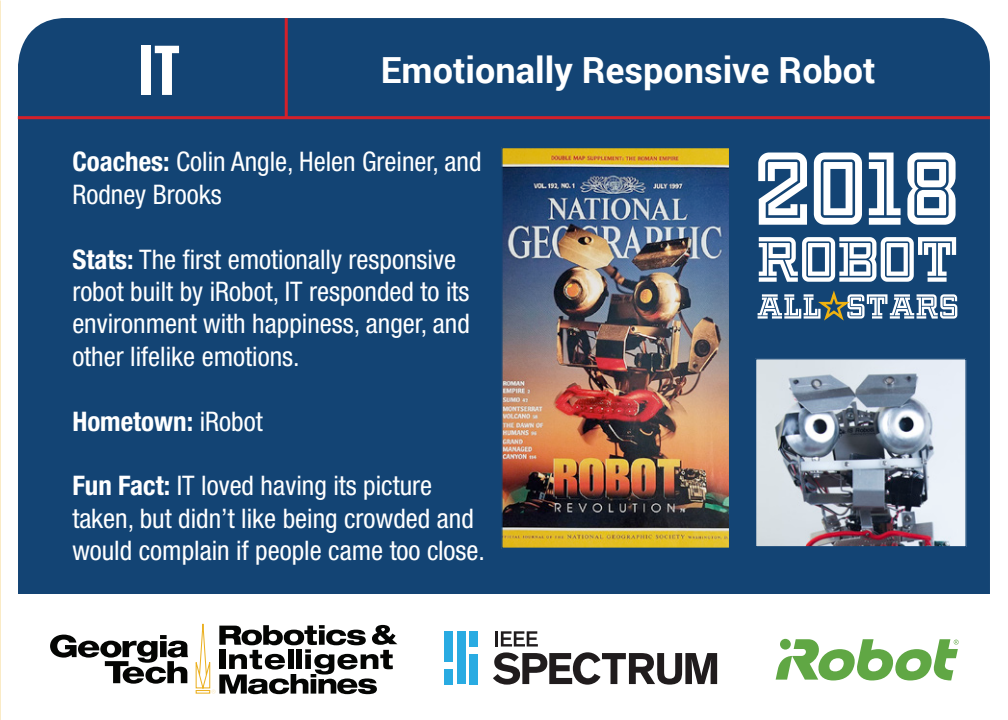
<style>
.page{position:relative;width:1008px;height:720px;background:#fff}
.page>*{position:absolute;margin:0;border:0;box-sizing:border-box;transform-origin:0 0}
.t1{font:700 56px "Oswald";color:#fff}
.t2{font:700 36px "Roboto";color:#fff}
.t3{font:condensed 27.2px/32.4px "Helvetica Neue LT Std";color:#fff}
.t4{font:700 condensed 27.2px "Helvetica Neue LT Std";color:#fff}
.s1{font-weight:700}
.s2{font-weight:400}
</style>
<div class="page">
<svg style="left:0;top:18px;width:1px;height:684px"></svg>
<img style="left:0;top:81px;width:1px;height:560px">
<div style="left:18px;top:18px;width:972px;height:576px;background:#134474"></div>
<hr style="left:285px;top:18px;width:3px;height:100px;background:#d3202a">
<img style="left:757px;top:360px;width:208px;height:186px">
<div style="left:755px;top:358px;width:212px;height:190px;border:1px solid #134474"></div>
<svg style="left:758px;top:237px;width:199px;height:87px"></svg>
<svg style="left:758px;top:153px;width:198px;height:72px"></svg>
<hr style="left:18px;top:116px;width:972px;height:3px;background:#d3202a">
<div style="left:445px;top:631px;width:8px;height:30px;background:#29abe2"></div>
<div style="left:445px;top:669px;width:8px;height:15px;background:#29abe2"></div>
<div style="left:469px;top:654px;width:9px;height:30px;background:#29abe2"></div>
<div style="left:469px;top:631px;width:9px;height:16px;background:#29abe2"></div>
<div style="left:457px;top:631px;width:9px;height:53px;background:#29abe2"></div>
<svg style="left:493px;top:631px;width:224px;height:54px"></svg>
<svg style="left:776px;top:639px;width:183px;height:41px"></svg>
<img style="left:503px;top:149px;width:225px;height:398px">
<div style="left:501px;top:147px;width:229px;height:402px;border:1px solid #134474"></div>
<svg style="left:50px;top:635px;width:138px;height:49px"></svg>
<svg style="left:195px;top:624px;width:202px;height:70px"></svg>
<h1 class="t1" style="left:139px;top:29px;width:42px">IT</h1>
<p class="t2" style="left:381px;top:45px;width:496px">Emotionally Responsive Robot</p>
<p class="t3" style="left:72px;top:145px;width:411px"><span class="s1">Coaches:</span> Colin Angle, Helen Greiner, and<br>Rodney Brooks</p>
<p class="t3" style="left:72px;top:243px;width:399px"><span class="s1">Stats:</span> The first emotionally responsive robot built by iRobot, IT responded to its environment with happiness, anger, and other lifelike emotions.</p>
<p class="t4" style="left:72px;top:404px;width:192px">Hometown: <span class="s2">iRobot</span></p>
<p class="t3" style="left:72px;top:469px;width:414px"><span class="s1">Fun Fact:</span> IT loved having its picture taken, but didn’t like being crowded and would complain if people came too close.</p>
</div>
